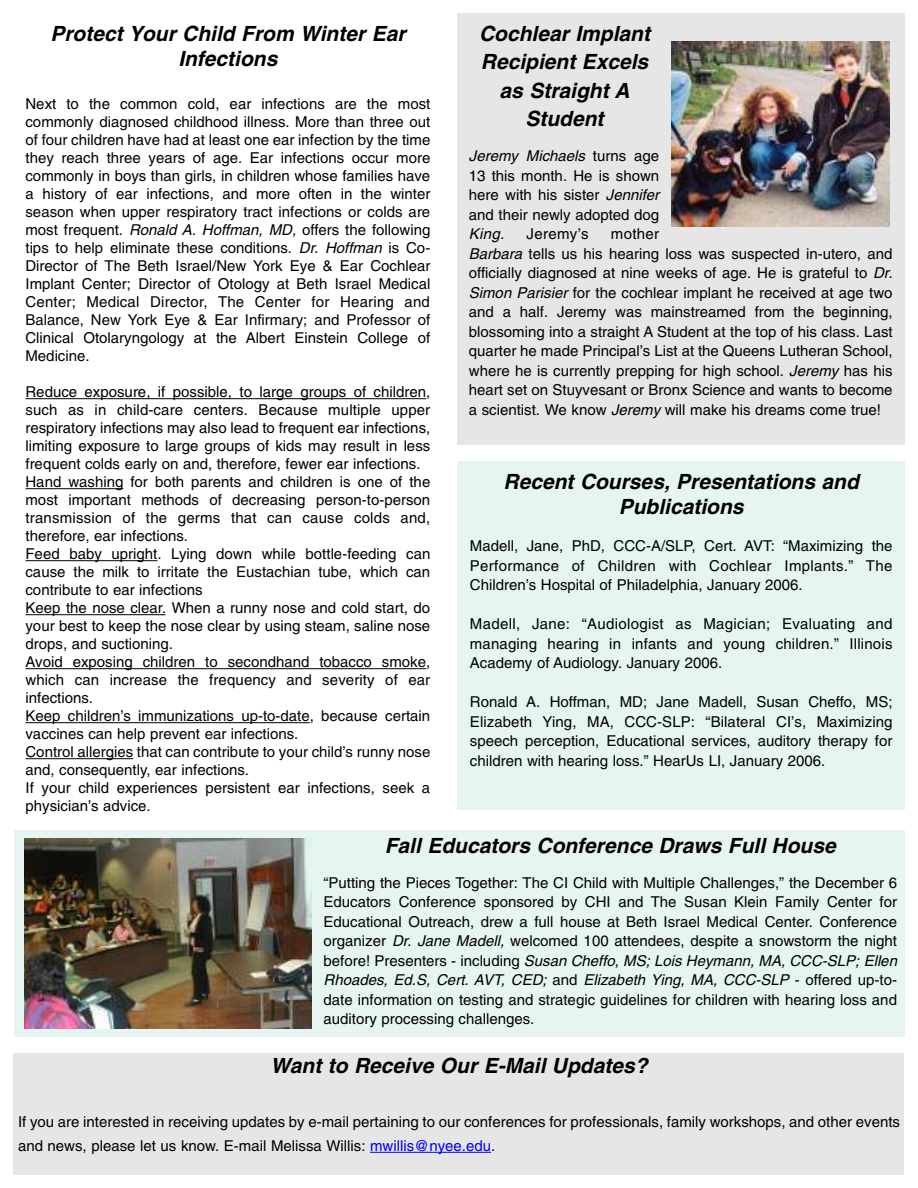
<style>
.page{position:relative;width:918px;height:1188px;background:#fff}
.page>*{position:absolute;margin:0;border:0;box-sizing:border-box;transform-origin:0 0}
.t1{font:italic 700 21px/28.5px "Helvetica";color:#000;text-align:center}
.t2{font:15px/18px "Helvetica";color:#000;text-align:justify}
.t3{font:italic 15px "Helvetica";color:#000}
.s1{font-style:italic}
.s2{color:#0000fe}
</style>
<div class="page">
<div style="left:457px;top:14px;width:448px;height:432px;background:#e6e6e6"></div>
<div style="left:457px;top:461px;width:447px;height:349px;background:#e6f5f1"></div>
<img style="left:671px;top:42px;width:218px;height:184px">
<div style="left:14px;top:830px;width:890px;height:207px;background:#e6f5f1"></div>
<img style="left:24px;top:839px;width:288px;height:190px">
<hr style="left:26px;top:398px;width:400px;height:1px;background:#000">
<hr style="left:26px;top:488px;width:97px;height:1px;background:#000">
<hr style="left:26px;top:560px;width:131px;height:1px;background:#000">
<hr style="left:26px;top:614px;width:137px;height:1px;background:#000">
<hr style="left:35px;top:668px;width:391px;height:1px;background:#000">
<hr style="left:26px;top:722px;width:98px;height:1px;background:#000">
<hr style="left:123px;top:722px;width:187px;height:1px;background:#000">
<hr style="left:26px;top:758px;width:107px;height:1px;background:#000">
<div style="left:14px;top:1053px;width:890px;height:121px;background:#e6e6e6"></div>
<hr style="left:370px;top:1152px;width:121px;height:1px;background:#0000fe">
<h1 class="t1" style="left:50px;top:22px;width:357px;line-height:25.2px">Protect Your Child From Winter Ear<br>Infections</h1>
<p class="t2" style="left:26px;top:96px;width:406px">Next to the common cold, ear infections are the most commonly diagnosed childhood illness. More than three out of four children have had at least one ear infection by the time they reach three years of age. Ear infections occur more commonly in boys than girls, in children whose families have a history of ear infections, and more often in the winter season when upper respiratory tract infections or colds are most frequent. <span class="s1">Ronald A. Hoffman, MD,</span> offers the following tips to help eliminate these conditions. <span class="s1">Dr. Hoffman</span> is Co-Director of The Beth Israel/New York Eye &amp; Ear Cochlear Implant Center; Director of Otology at Beth Israel Medical Center; Medical Director, The Center for Hearing and Balance, New York Eye &amp; Ear Infirmary; and Professor of Clinical Otolaryngology at the Albert Einstein College of Medicine.</p>
<p class="t2" style="left:26px;top:384px;width:406px;text-align:left">Reduce exposure, if possible, to large groups of children, such as in child-care centers. Because multiple upper respiratory infections may also lead to frequent ear infections, limiting exposure to large groups of kids may result in less frequent colds early on and, therefore, fewer ear infections.<br>Hand washing for both parents and children is one of the most important methods of decreasing person-to-person transmission of the germs that can cause colds and, therefore, ear infections.<br>Feed baby upright. Lying down while bottle-feeding can cause the milk to irritate the Eustachian tube, which can contribute to ear infections<br>Keep the nose clear. When a runny nose and cold start, do your best to keep the nose clear by using steam, saline nose drops, and suctioning.<br>Avoid exposing children to secondhand tobacco smoke, which can increase the frequency and severity of ear infections.<br>Keep children’s immunizations up-to-date, because certain vaccines can help prevent ear infections.<br>Control allergies that can contribute to your child’s runny nose and, consequently, ear infections.<br>If your child experiences persistent ear infections, seek a physician’s advice.</p>
<h1 class="t1" style="left:479px;top:21px;width:172px">Cochlear Implant<br>Recipient Excels as Straight A<br>Student</h1>
<p class="t2" style="left:469px;top:148px;width:192px;line-height:19.5px"><span class="s1">Jeremy Michaels</span> turns age 13 this month. He is shown here with his sister <span class="s1">Jennifer </span>and their newly adopted dog</p>
<p class="t3" style="left:469px;top:229px;width:37px">King.</p>
<p class="t2" style="left:527px;top:226px;width:64px">Jeremy’s</p>
<p class="t2" style="left:469px;top:226px;width:425px;line-height:19.5px;text-align:left;text-indent:142px">mother<br><span class="s1">Barbara</span> tells us his hearing loss was suspected in-utero, and officially diagnosed at nine weeks of age. He is grateful to <span class="s1">Dr.<br>Simon Parisier</span> for the cochlear implant he received at age two and a half. Jeremy was mainstreamed from the beginning, blossoming into a straight A Student at the top of his class. Last quarter he made Principal’s List at the Queens Lutheran School, where he is currently prepping for high school. <span class="s1">Jeremy</span> has his heart set on Stuyvesant or Bronx Science and wants to become a scientist. We know <span class="s1">Jeremy</span> will make his dreams come true!</p>
<h1 class="t1" style="left:504px;top:470px;width:357px;line-height:25.2px">Recent Courses, Presentations and<br>Publications</h1>
<p class="t2" style="left:470px;top:538px;width:424px;line-height:19.5px">Madell, Jane, PhD, CCC-A/SLP, Cert. AVT: “Maximizing the Performance of Children with Cochlear Implants.” The Children’s Hospital of Philadelphia, January 2006.</p>
<p class="t2" style="left:470px;top:616px;width:424px;line-height:19.5px">Madell, Jane: “Audiologist as Magician; Evaluating and managing hearing in infants and young children.” Illinois Academy of Audiology. January 2006.</p>
<p class="t2" style="left:470px;top:694px;width:424px;line-height:19.5px">Ronald A. Hoffman, MD; Jane Madell, Susan Cheffo, MS; Elizabeth Ying, MA, CCC-SLP: “Bilateral CI’s, Maximizing speech perception, Educational services, auditory therapy for children with hearing loss.” HearUs LI, January 2006.</p>
<h1 class="t1" style="left:385px;top:833px;width:452px">Fall Educators Conference Draws Full House</h1>
<p class="t2" style="left:324px;top:874px;width:575px;line-height:19.5px">“Putting the Pieces Together: The CI Child with Multiple Challenges,” the December 6<br>Educators Conference sponsored by CHI and The Susan Klein Family Center for Educational Outreach, drew a full house at Beth Israel Medical Center. Conference organizer <span class="s1">Dr. Jane Madell,</span> welcomed 100 attendees, despite a snowstorm the night before! Presenters - including <span class="s1">Susan Cheffo, MS; Lois Heymann, MA, CCC-SLP; Ellen Rhoades, Ed.S, Cert. AVT, CED;</span> and <span class="s1">Elizabeth Ying, MA, CCC-SLP</span> - offered up-to&shy;date information on testing and strategic guidelines for children with hearing loss and auditory processing challenges.</p>
<h1 class="t1" style="left:270px;top:1053px;width:379px">Want to Receive Our E-Mail Updates?</h1>
<p class="t2" style="left:18px;top:1111px;width:884px;line-height:24px">If you are interested in receiving updates by e-mail pertaining to our conferences for professionals, family workshops, and other events and news, please let us know. E-mail Melissa Willis: <span class="s2">mwillis@nyee.edu</span>.</p>
</div>
